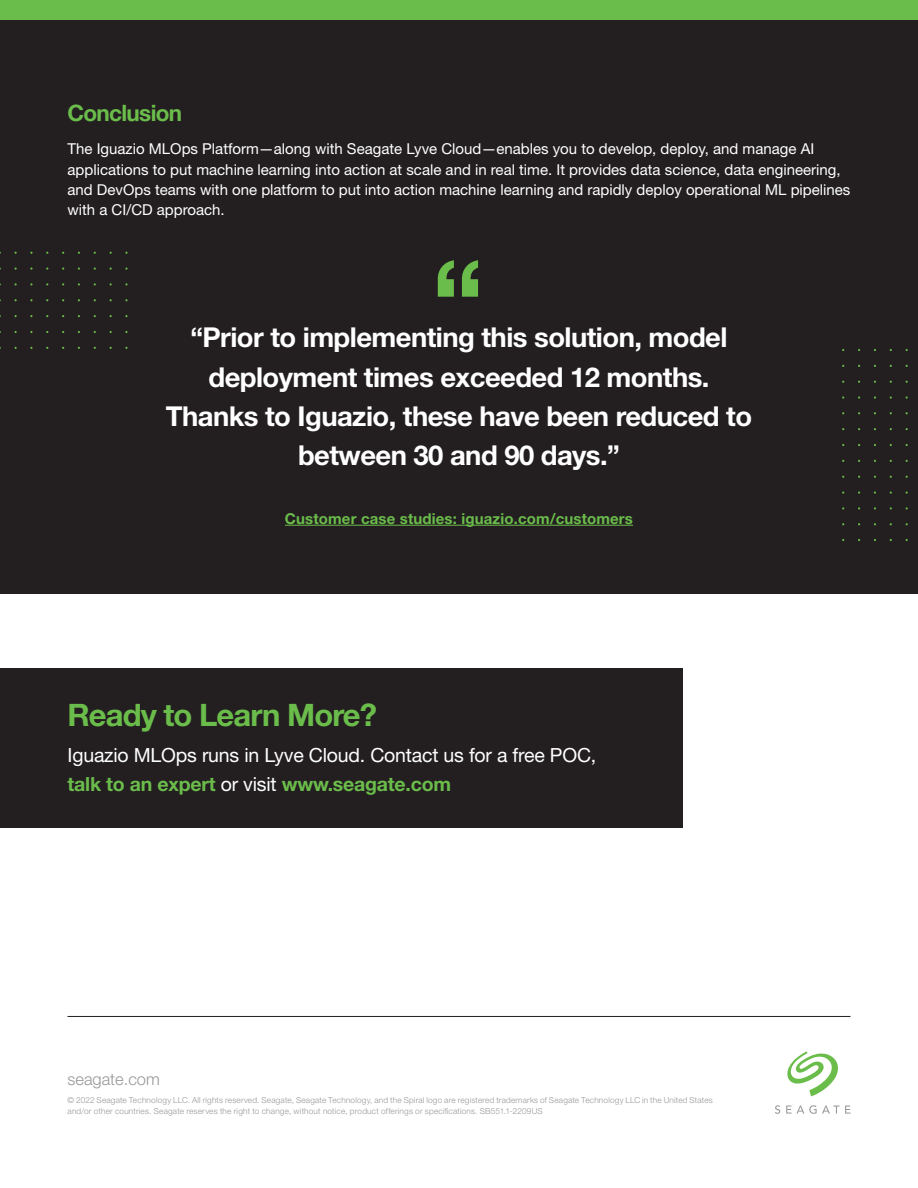
<style>
.page{position:relative;width:918px;height:1188px;background:#fff}
.page>*{position:absolute;margin:0;border:0;box-sizing:border-box;transform-origin:0 0}
.Body_Copy_Subhead{font:700 31.05px "Helvetica Neue LT Std";letter-spacing:-.03em;color:#6bbd4b}
.Body_Copy_Subhead-2{font:700 27.45px/39.2px "Helvetica Neue LT Std";letter-spacing:-.02em;color:#fff;text-align:center}
.Body_Copy_Subhead-3{font:700 22.5px "Helvetica Neue";letter-spacing:-.03em;color:#6bbd4b}
.Body_Copy_Subhead-4{font:19.5px/29px "Helvetica Neue LT Std";letter-spacing:-.01em;color:#fff}
.CTA{font:300 16.5px "Helvetica Neue LT Std";color:#979899}
.Body_Copy{font:15px/20.2px "Helvetica Neue LT Std";color:#fff}
.Body_Copy-2{font:700 15px "Helvetica Neue LT Std";letter-spacing:.01em;color:#6bbd4b}
.Legal_Copy{font:300 8.25px/11.2px "Helvetica Neue LT Std";letter-spacing:.025em;color:#979899}
.s1{font-weight:700;color:#6bbd4b}
</style>
<div class="page">
<div style="left:0;top:0;width:918px;height:21px;background:#6bbd4b"></div>
<div style="left:0;top:669px;width:683px;height:159px;background:#231f20"></div>
<hr style="left:68px;top:1016px;width:782px;height:1px;background:#231f20">
<svg style="left:787px;top:1051px;width:51px;height:45px"></svg>
<svg style="left:775px;top:1105px;width:5px;height:9px"></svg>
<svg style="left:786px;top:1105px;width:65px;height:9px"></svg>
<div style="left:0;top:21px;width:918px;height:573px;background:#231f20"></div>
<hr style="left:285px;top:525px;width:348px;height:1px;background:#6bbd4b">
<svg style="left:437px;top:260px;width:41px;height:37px"></svg>
<p class="Body_Copy_Subhead-3" style="left:68px;top:95px;width:116px">Conclusion</p>
<p class="Body_Copy" style="left:68px;top:139px;width:784px">The Iguazio MLOps Platform—along with Seagate Lyve Cloud—enables you to develop, deploy, and manage AI applications to put machine learning into action at scale and in real time. It provides data science, data engineering, and DevOps teams with one platform to put into action machine learning and rapidly deploy operational ML pipelines with a CI/CD approach.</p>
<p class="Body_Copy_Subhead-2" style="left:166px;top:317px;width:588px">“Prior to implementing this solution, model deployment times exceeded 12 months.<br>Thanks to Iguazio, these have been reduced to between 30 and 90 days.”</p>
<p class="Body_Copy-2" style="left:285px;top:509px;width:350px">Customer case studies: iguazio.com/customers</p>
<p class="Body_Copy_Subhead" style="left:68px;top:696px;width:311px">Ready to Learn More?</p>
<p class="Body_Copy_Subhead-4" style="left:68px;top:740px;width:530px">Iguazio MLOps runs in Lyve Cloud. Contact us for a free POC, <span class="s1">talk to an expert</span> or visit <span class="s1">www.seagate.com</span></p>
<p class="CTA" style="left:68px;top:1069px;width:94px">seagate.com</p>
<p class="Legal_Copy" style="left:68px;top:1094px;width:647px">© 2022 Seagate Technology LLC. All rights reserved. Seagate, Seagate Technology, and the Spiral logo are registered trademarks of Seagate Technology LLC in the United States and/or other countries. Seagate reserves the right to change, without notice, product offerings or specifications. SB551.1-2209US</p>
</div>
